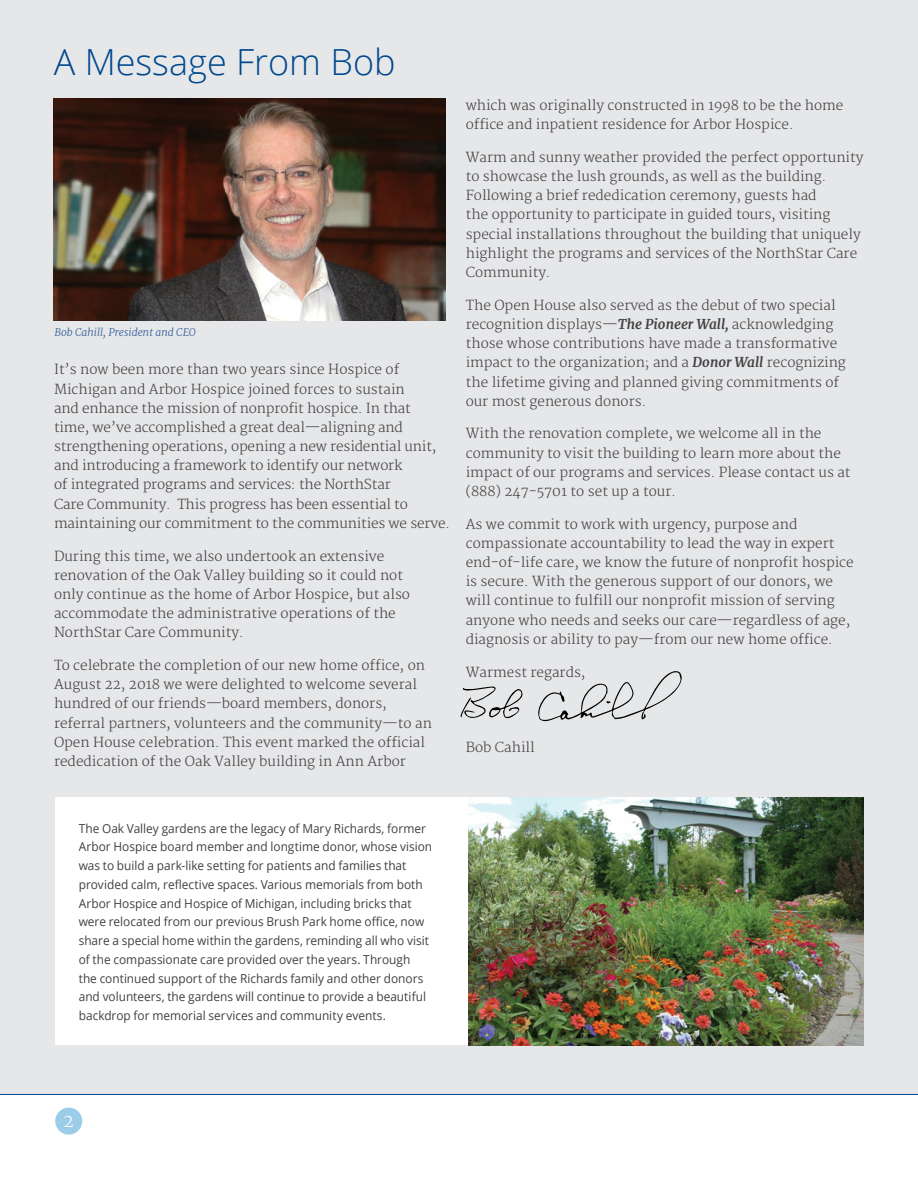
<style>
.page{position:relative;width:918px;height:1188px;background:#fff}
.page>*{position:absolute;margin:0;border:0;box-sizing:border-box;transform-origin:0 0}
.t1{font:300 36px "Open Sans";color:#00488e}
.t2{font:300 18px "Merriweather";color:#fff}
.t3{font:300 13.5px/19.2px "Merriweather";color:#414042}
.t4{font:12.3px/18.8px "Open Sans";color:#414042;scale:.96 1}
.t5{font:italic 300 10.5px "Merriweather";color:#375f9e}
.s1{font-weight:700;font-style:italic}
</style>
<div class="page">
<div style="left:0;top:0;width:918px;height:1094px;background:#e6e7e8"></div>
<div style="left:55px;top:1108px;width:27px;height:27px;background:#9bcde9;border-radius:50%"></div>
<svg style="left:460px;top:687px;width:63px;height:32px"></svg>
<svg style="left:538px;top:671px;width:144px;height:50px"></svg>
<img style="left:54px;top:98px;width:392px;height:222px">
<hr style="left:0;top:1094px;width:918px;height:1px;background:#00488e">
<div style="left:55px;top:798px;width:809px;height:247px;background:#fff"></div>
<img style="left:469px;top:798px;width:395px;height:247px">
<h1 class="t1" style="left:54px;top:37px;width:343px">A Message From Bob</h1>
<p class="t5" style="left:54px;top:326px;width:143px">Bob Cahill, President and CEO</p>
<p class="t3" style="left:54px;top:360px;width:398px">It’s now been more than two years since Hospice of Michigan and Arbor Hospice joined forces to sustain<br>and enhance the mission of nonprofit hospice. In that<br>time, we’ve accomplished a great deal—aligning and strengthening operations, opening a new residential unit, and introducing a framework to identify our network<br>of integrated programs and services: the NorthStar<br>Care Community. This progress has been essential to maintaining our commitment to the communities we serve.</p>
<p class="t3" style="left:54px;top:547px;width:358px">During this time, we also undertook an extensive renovation of the Oak Valley building so it could not only continue as the home of Arbor Hospice, but also accommodate the administrative operations of the NorthStar Care Community.</p>
<p class="t3" style="left:54px;top:656px;width:379px">To celebrate the completion of our new home office, on August 22, 2018 we were delighted to welcome several hundred of our friends—board members, donors, referral partners, volunteers and the community—to an Open House celebration. This event marked the official rededication of the Oak Valley building in Ann Arbor</p>
<p class="t3" style="left:466px;top:96px;width:379px">which was originally constructed in 1998 to be the home office and inpatient residence for Arbor Hospice.</p>
<p class="t3" style="left:466px;top:148px;width:399px">Warm and sunny weather provided the perfect opportunity to showcase the lush grounds, as well as the building.<br>Following a brief rededication ceremony, guests had<br>the opportunity to participate in guided tours, visiting special installations throughout the building that uniquely highlight the programs and services of the NorthStar Care Community.</p>
<p class="t3" style="left:466px;top:296px;width:382px">The Open House also served as the debut of two special recognition displays—<span class="s1">The Pioneer Wall,</span> acknowledging those whose contributions have made a transformative impact to the organization; and a <span class="s1">Donor Wall</span> recognizing the lifetime giving and planned giving commitments of our most generous donors.</p>
<p class="t3" style="left:466px;top:425px;width:386px">With the renovation complete, we welcome all in the community to visit the building to learn more about the impact of our programs and services. Please contact us at (888) 247-5701 to set up a tour.</p>
<p class="t3" style="left:466px;top:515px;width:390px">As we commit to work with urgency, purpose and compassionate accountability to lead the way in expert end-of-life care, we know the future of nonprofit hospice is secure. With the generous support of our donors, we will continue to fulfill our nonprofit mission of serving anyone who needs and seeks our care—regardless of age, diagnosis or ability to pay—from our new home office.</p>
<p class="t3" style="left:466px;top:663px;width:121px">Warmest regards,</p>
<p class="t3" style="left:466px;top:738px;width:71px">Bob Cahill</p>
<p class="t4" style="left:79px;top:819px;width:370px">The Oak Valley gardens are the legacy of Mary Richards, former Arbor Hospice board member and longtime donor, whose vision was to build a park-like setting for patients and families that provided calm, reflective spaces. Various memorials from both Arbor Hospice and Hospice of Michigan, including bricks that were relocated from our previous Brush Park home office, now share a special home within the gardens, reminding all who visit of the compassionate care provided over the years. Through<br>the continued support of the Richards family and other donors and volunteers, the gardens will continue to provide a beautiful backdrop for memorial services and community events.</p>
<h2 class="t2" style="left:63px;top:1110px;width:12px">2</h2>
</div>
